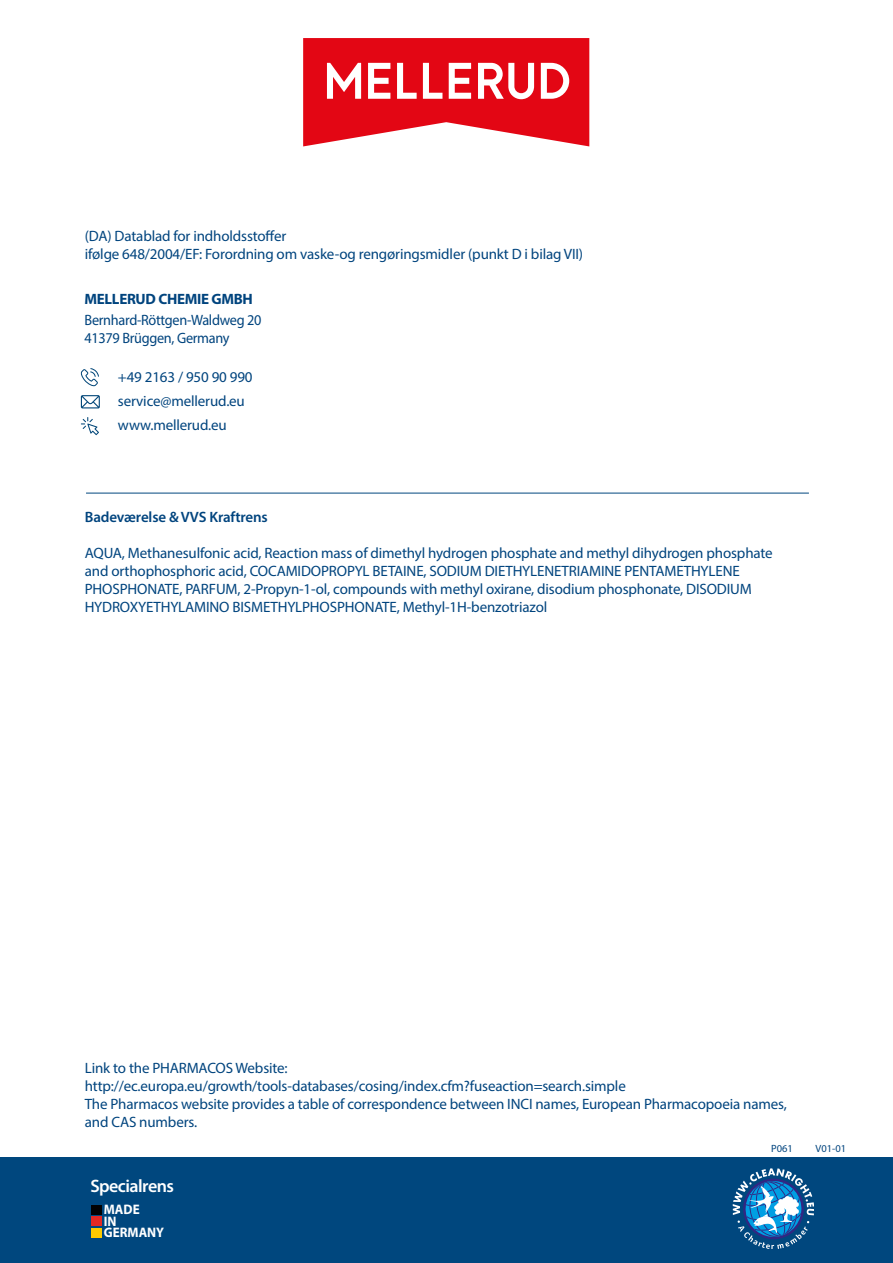
<style>
.page{position:relative;width:893px;height:1263px;background:#fff}
.page>*{position:absolute;margin:0;border:0;box-sizing:border-box;transform-origin:0 0}
.t1{font:600 18px "Myriad Pro";letter-spacing:-.03em;color:#fff}
.t2{font:15px/18px "Myriad Pro";letter-spacing:-.01em;color:#00447e}
.t3{font:15px/18px "Myriad Pro";letter-spacing:-.01em;color:#00447e;scale:.95 1}
.t4{font:600 15px "Myriad Pro";letter-spacing:-.01em;color:#00447e}
.t5{font:700 15px "Myriad Pro";letter-spacing:-.02em;color:#00447e}
.t6{font:700 13.8px/11.7px "Myriad Pro";color:#fff;scale:.95 1}
.t7{font:10.5px "Myriad Pro";color:#00447e}
</style>
<div class="page">
<div style="left:0;top:1157px;width:893px;height:106px;background:#00477e"></div>
<hr style="left:86px;top:493px;width:723px;height:1px;background:#00477e">
<div style="left:91px;top:1205px;width:10px;height:9px;background:#020203"></div>
<div style="left:91px;top:1216px;width:10px;height:10px;background:#e52822"></div>
<div style="left:91px;top:1228px;width:10px;height:9px;background:#feca00"></div>
<svg style="left:303px;top:38px;width:286px;height:108px"></svg>
<svg style="left:733px;top:1168px;width:80px;height:81px"></svg>
<svg style="left:81px;top:368px;width:18px;height:18px"></svg>
<svg style="left:81px;top:395px;width:19px;height:13px"></svg>
<svg style="left:81px;top:417px;width:18px;height:18px"></svg>
<p class="t2" style="left:85px;top:227px;width:500px">(DA) Datablad for indholdsstoffer<br>ifølge 648/2004/EF: Forordning om vaske-og rengøringsmidler (punkt D i bilag VII)</p>
<p class="t5" style="left:85px;top:289px;width:170px">MELLERUD CHEMIE GMBH</p>
<p class="t3" style="left:85px;top:311px;width:188px">Bernhard-Röttgen-Waldweg 20<br>41379 Brüggen, Germany</p>
<p class="t2" style="left:118px;top:364px;width:136px;line-height:24px">+49 2163 / 950 90 990 service@mellerud.eu www.mellerud.eu</p>
<p class="t4" style="left:85px;top:507px;width:184px">Badeværelse &amp; VVS Kraftrens</p>
<p class="t2" style="left:85px;top:544px;width:689px">AQUA, Methanesulfonic acid, Reaction mass of dimethyl hydrogen phosphate and methyl dihydrogen phosphate and orthophosphoric acid, COCAMIDOPROPYL BETAINE, SODIUM DIETHYLENETRIAMINE PENTAMETHYLENE PHOSPHONATE, PARFUM, 2-Propyn-1-ol, compounds with methyl oxirane, disodium phosphonate, DISODIUM HYDROXYETHYLAMINO BISMETHYLPHOSPHONATE, Methyl-1H-benzotriazol</p>
<p class="t2" style="left:85px;top:1058px;width:704px">Link to the PHARMACOS Website: http://ec.europa.eu/growth/tools-databases/cosing/index.cfm?fuseaction=search.simple<br>The Pharmacos website provides a table of correspondence between INCI names, European Pharmacopoeia names, and CAS numbers.</p>
<p class="t1" style="left:90px;top:1175px;width:85px">Specialrens</p>
<p class="t6" style="left:104px;top:1203px;width:65px">MADE<br>IN<br>GERMANY</p>
<p class="t7" style="left:771px;top:1142px;width:23px">P061</p>
<p class="t7" style="left:815px;top:1142px;width:32px">V01-01</p>
</div>
